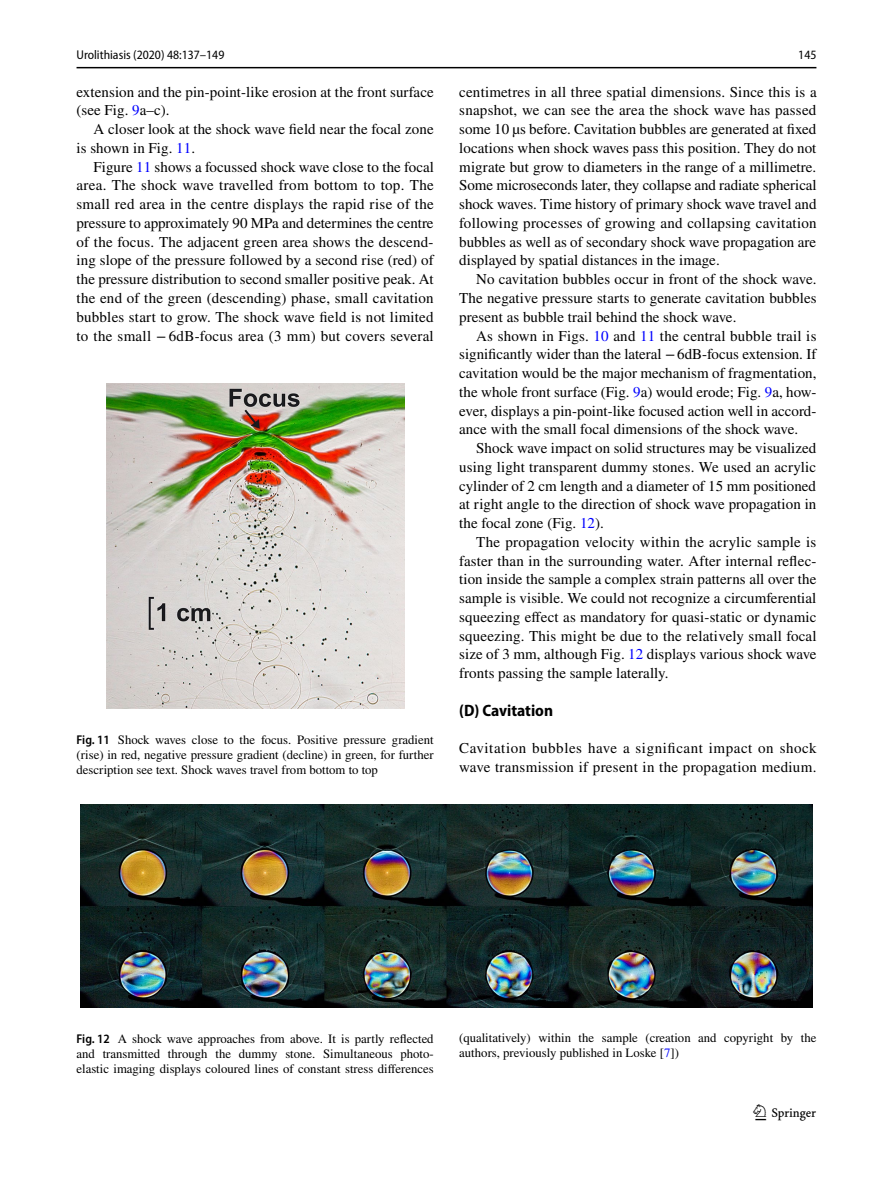
<style>
.page{position:relative;width:893px;height:1187px;background:#fff}
.page>*{position:absolute;margin:0;border:0;box-sizing:border-box;transform-origin:0 0}
.t1{font:22.5px "Springnew";color:#000}
.t2{font:700 semi-condensed 16.5px "Myriad Pro";color:#000}
.t3{font:15px/18.8px "STIX";letter-spacing:.005em;color:#000;text-align:justify}
.t4{font:12.75px/15px "STIX";color:#000;text-align:justify}
.t5{font:semi-condensed 12.75px "Myriad Pro";color:#000}
.s1{color:#00f}
.s2{font-family:"Myriad Pro";font-weight:600;font-stretch:semi-condensed}
</style>
<div class="page">
<hr style="left:77px;top:67px;width:739px;height:1px;background:#000">
<img style="left:106px;top:384px;width:298px;height:324px">
<img style="left:81px;top:804px;width:731px;height:203px">
<p class="t5" style="left:77px;top:48px;width:149px">Urolithiasis (2020) 48:137–149</p>
<p class="t5" style="left:798px;top:48px;width:20px">145</p>
<p class="t3" style="left:77px;top:83px;width:359px">extension and the pin-point-like erosion at the front surface (see Fig. <span class="s1">9</span>a–c).</p>
<p class="t3" style="left:77px;top:121px;width:359px;text-indent:17px">A closer look at the shock wave field near the focal zone is shown in Fig. <span class="s1">11</span>.</p>
<p class="t3" style="left:77px;top:158px;width:359px;text-indent:17px">Figure <span class="s1">11</span> shows a focussed shock wave close to the focal area. The shock wave travelled from bottom to top. The small red area in the centre displays the rapid rise of the pressure to approximately 90 MPa and determines the centre of the focus. The adjacent green area shows the descend&shy;ing slope of the pressure followed by a second rise (red) of the pressure distribution to second smaller positive peak. At the end of the green (descending) phase, small cavitation bubbles start to grow. The shock wave field is not limited to the small −6dB-focus area (3 mm) but covers several</p>
<p class="t4" style="left:77px;top:732px;width:359px"><span class="s2">Fig. 11</span> Shock waves close to the focus. Positive pressure gradient (rise) in red, negative pressure gradient (decline) in green, for further description see text. Shock waves travel from bottom to top</p>
<p class="t3" style="left:459px;top:83px;width:359px">centimetres in all three spatial dimensions. Since this is a snapshot, we can see the area the shock wave has passed some 10 µs before. Cavitation bubbles are generated at fixed locations when shock waves pass this position. They do not migrate but grow to diameters in the range of a millimetre.<br>Some microseconds later, they collapse and radiate spherical shock waves. Time history of primary shock wave travel and following processes of growing and collapsing cavitation bubbles as well as of secondary shock wave propagation are displayed by spatial distances in the image.</p>
<p class="t3" style="left:459px;top:271px;width:359px;text-indent:17px">No cavitation bubbles occur in front of the shock wave.<br>The negative pressure starts to generate cavitation bubbles present as bubble trail behind the shock wave.</p>
<p class="t3" style="left:459px;top:327px;width:359px;text-indent:17px">As shown in Figs. <span class="s1">10</span> and <span class="s1">11</span> the central bubble trail is significantly wider than the lateral −6dB-focus extension. If cavitation would be the major mechanism of fragmentation, the whole front surface (Fig. <span class="s1">9</span>a) would erode; Fig. <span class="s1">9</span>a, how&shy;ever, displays a pin-point-like focused action well in accord&shy;ance with the small focal dimensions of the shock wave.</p>
<p class="t3" style="left:459px;top:439px;width:359px;text-indent:17px">Shock wave impact on solid structures may be visualized using light transparent dummy stones. We used an acrylic cylinder of 2 cm length and a diameter of 15 mm positioned at right angle to the direction of shock wave propagation in the focal zone (Fig. <span class="s1">12</span>).</p>
<p class="t3" style="left:459px;top:533px;width:359px;text-indent:17px">The propagation velocity within the acrylic sample is faster than in the surrounding water. After internal reflec&shy;tion inside the sample a complex strain patterns all over the sample is visible. We could not recognize a circumferential squeezing effect as mandatory for quasi-static or dynamic squeezing. This might be due to the relatively small focal size of 3 mm, although Fig. <span class="s1">12</span> displays various shock wave fronts passing the sample laterally.</p>
<p class="t2" style="left:459px;top:699px;width:95px">(D) Cavitation</p>
<p class="t3" style="left:459px;top:739px;width:359px">Cavitation bubbles have a significant impact on shock wave transmission if present in the propagation medium.</p>
<p class="t4" style="left:77px;top:1031px;width:359px"><span class="s2">Fig. 12</span> A shock wave approaches from above. It is partly reflected and transmitted through the dummy stone. Simultaneous photo&shy;elastic imaging displays coloured lines of constant stress differences</p>
<p class="t4" style="left:459px;top:1031px;width:359px">(qualitatively) within the sample (creation and copyright by the authors, previously published in Loske [<span class="s1">7</span>])</p>
<h1 class="t1" style="left:755px;top:1104px;width:62px">1 3</h1>
</div>
